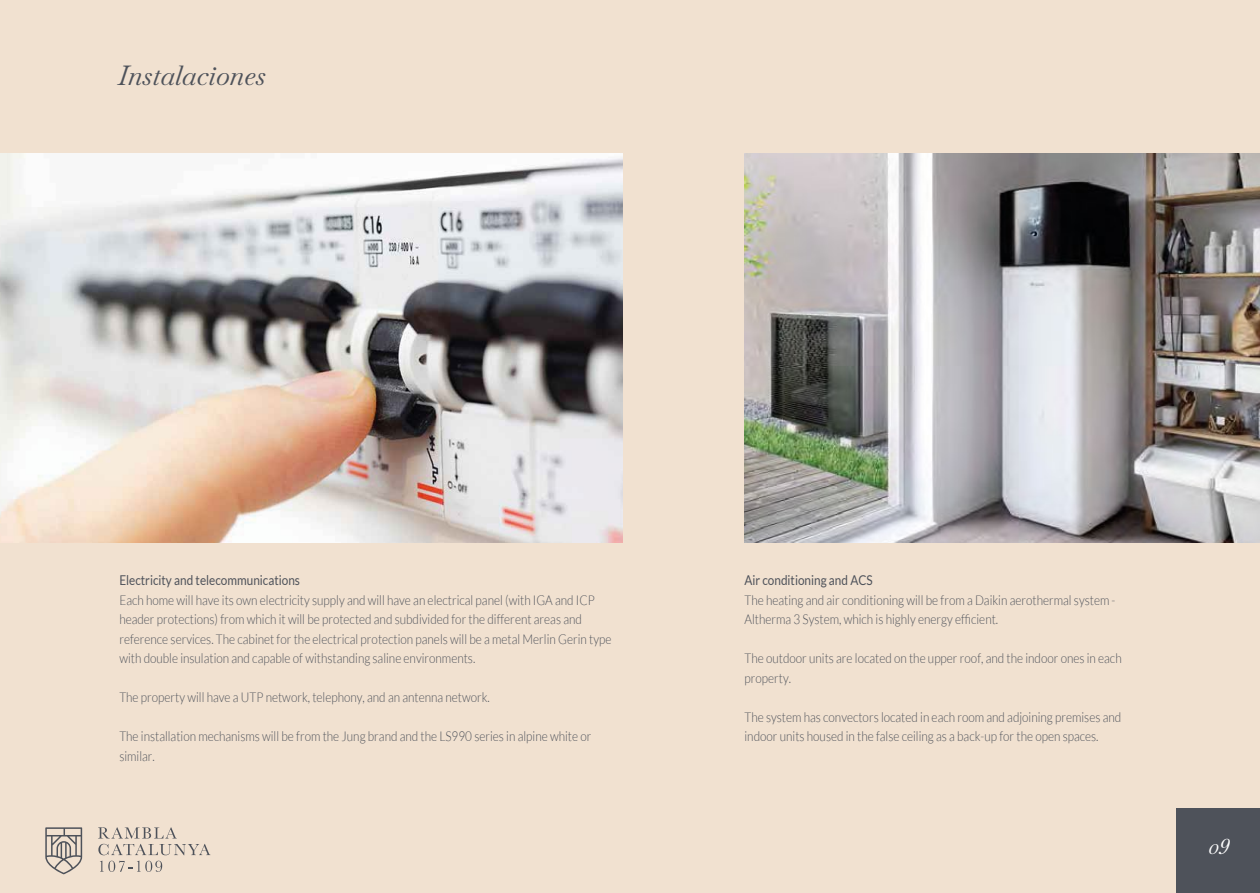
<style>
.page{position:relative;width:1260px;height:893px;background:#fff}
.page>*{position:absolute;margin:0;border:0;box-sizing:border-box;transform-origin:0 0}
.t1{font:italic 27px "Baskervville";color:#4e525a}
.t2{font:italic 21px "Baskervville";color:#fff}
.t3{font:300 13.5px/19.5px "Lato";color:#4e525a;scale:.87 1}
.t4{font:13.5px "Lato";color:#4e525a;scale:.87 1}
</style>
<div class="page">
<div style="left:0;top:0;width:1260px;height:892px;background:#f1e1d0"></div>
<svg style="left:98px;top:827px;width:112px;height:44px"></svg>
<svg style="left:45px;top:827px;width:37px;height:47px"></svg>
<div style="left:1176px;top:808px;width:84px;height:84px;background:#4e525a"></div>
<img style="left:744px;top:154px;width:516px;height:388px">
<img style="left:0;top:154px;width:622px;height:388px">
<h1 class="t1" style="left:118px;top:54px;width:149px">Instalaciones</h1>
<p class="t4" style="left:119px;top:572px;width:209px">Electricity and telecommunications</p>
<p class="t4" style="left:744px;top:572px;width:149px">Air conditioning and ACS</p>
<p class="t3" style="left:119px;top:590px;width:567px">Each home will have its own electricity supply and will have an electrical panel (with IGA and ICP header protections) from which it will be protected and subdivided for the different areas and reference services. The cabinet for the electrical protection panels will be a metal Merlin Gerin type with double insulation and capable of withstanding saline environments.</p>
<p class="t3" style="left:119px;top:687px;width:427px">The property will have a UTP network, telephony, and an antenna network.</p>
<p class="t3" style="left:119px;top:726px;width:544px">The installation mechanisms will be from the Jung brand and the LS990 series in alpine white or similar.</p>
<p class="t3" style="left:745px;top:590px;width:428px">The heating and air conditioning will be from a Daikin aerothermal system -<br>Altherma 3 System, which is highly energy efficient.</p>
<p class="t3" style="left:745px;top:648px;width:435px">The outdoor units are located on the upper roof, and the indoor ones in each property.</p>
<p class="t3" style="left:745px;top:707px;width:434px">The system has convectors located in each room and adjoining premises and indoor units housed in the false ceiling as a back-up for the open spaces.</p>
<h2 class="t2" style="left:1208px;top:829px;width:23px">09</h2>
</div>
